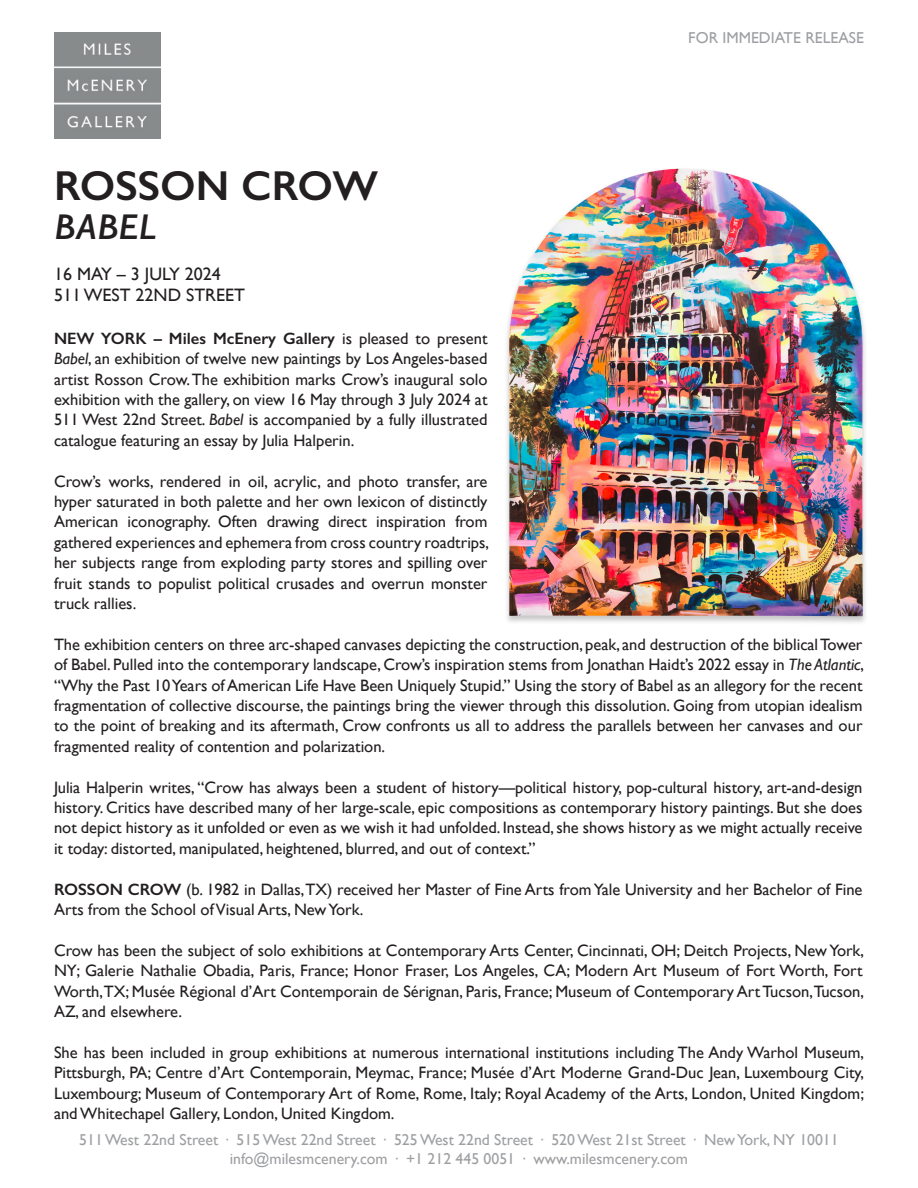
<style>
.page{position:relative;width:918px;height:1188px;background:#fff}
.page>*{position:absolute;margin:0;border:0;box-sizing:border-box;transform-origin:0 0}
.t1{font:600 42px "Gill Sans";color:#231f20}
.t2{font:italic 600 36px "Gill Sans";color:#231f20}
.t3{font:18px "Gill Sans";color:#231f20}
.t4{font:16.5px/20.4px "Gill Sans";color:#231f20;text-align:justify}
.t5{font:15.75px/18.9px "Gill Sans";color:#9d9fa2;text-align:center}
.s1{font-weight:600}
.s2{font-style:italic}
</style>
<div class="page">
<img style="left:54px;top:32px;width:106px;height:107px">
<img style="left:507px;top:168px;width:358px;height:455px">
<p class="t5" style="left:688px;top:28px;width:177px">FOR IMMEDIATE RELEASE</p>
<p class="t1" style="left:54px;top:160px;width:326px">ROSSON CROW</p>
<p class="t2" style="left:54px;top:205px;width:104px">BABEL</p>
<p class="t3" style="left:54px;top:263px;width:168px">16 MAY – 3 JULY 2024</p>
<p class="t3" style="left:54px;top:285px;width:193px">511 WEST 22ND STREET</p>
<p class="t4" style="left:54px;top:328px;width:435px"><span class="s1">NEW YORK – Miles McEnery Gallery</span> is pleased to present <span class="s2">Babel</span>, an exhibition of twelve new paintings by Los Angeles-based artist Rosson Crow. The exhibition marks Crow’s inaugural solo exhibition with the gallery, on view 16 May through 3 July 2024 at 511 West 22nd Street. <span class="s2">Babel</span> is accompanied by a fully illustrated catalogue featuring an essay by Julia Halperin.</p>
<p class="t4" style="left:54px;top:471px;width:437px">Crow’s works, rendered in oil, acrylic, and photo transfer, are hyper saturated in both palette and her own lexicon of distinctly American iconography. Often drawing direct inspiration from gathered experiences and ephemera from cross country roadtrips, her subjects range from exploding party stores and spilling over fruit stands to populist political crusades and overrun monster truck rallies.</p>
<p class="t4" style="left:54px;top:634px;width:812px">The exhibition centers on three arc-shaped canvases depicting the construction, peak, and destruction of the biblical Tower of Babel. Pulled into the contemporary landscape, Crow’s inspiration stems from Jonathan Haidt’s 2022 essay in <span class="s2">The Atlantic</span>, “Why the Past 10 Years of American Life Have Been Uniquely Stupid.” Using the story of Babel as an allegory for the recent fragmentation of collective discourse, the paintings bring the viewer through this dissolution. Going from utopian idealism to the point of breaking and its aftermath, Crow confronts us all to address the parallels between her canvases and our fragmented reality of contention and polarization.</p>
<p class="t4" style="left:54px;top:777px;width:810px">Julia Halperin writes, “Crow has always been a student of history—political history, pop-cultural history, art-and-design history. Critics have described many of her large-scale, epic compositions as contemporary history paintings. But she does not depict history as it unfolded or even as we wish it had unfolded. Instead, she shows history as we might actually receive it today: distorted, manipulated, heightened, blurred, and out of context.”</p>
<p class="t4" style="left:54px;top:879px;width:810px"><span class="s1">ROSSON CROW</span> (b. 1982 in Dallas, TX) received her Master of Fine Arts from Yale University and her Bachelor of Fine<br>Arts from the School of Visual Arts, New York.</p>
<p class="t4" style="left:54px;top:940px;width:812px">Crow has been the subject of solo exhibitions at Contemporary Arts Center, Cincinnati, OH; Deitch Projects, New York, NY; Galerie Nathalie Obadia, Paris, France; Honor Fraser, Los Angeles, CA; Modern Art Museum of Fort Worth, Fort Worth,TX; Musée Régional d’Art Contemporain de Sérignan, Paris, France; Museum of Contemporary Art Tucson,Tucson, AZ, and elsewhere.</p>
<p class="t4" style="left:54px;top:1042px;width:812px">She has been included in group exhibitions at numerous international institutions including The Andy Warhol Museum, Pittsburgh, PA; Centre d’Art Contemporain, Meymac, France; Musée d’Art Moderne Grand-Duc Jean, Luxembourg City, Luxembourg; Museum of Contemporary Art of Rome, Rome, Italy; Royal Academy of the Arts, London, United Kingdom; and Whitechapel Gallery, London, United Kingdom.</p>
<p class="t5" style="left:79px;top:1130px;width:761px">511 West 22nd Street · 515 West 22nd Street · 525 West 22nd Street · 520 West 21st Street · New York, NY 10011 info@milesmcenery.com · +1 212 445 0051 · www.milesmcenery.com</p>
</div>
